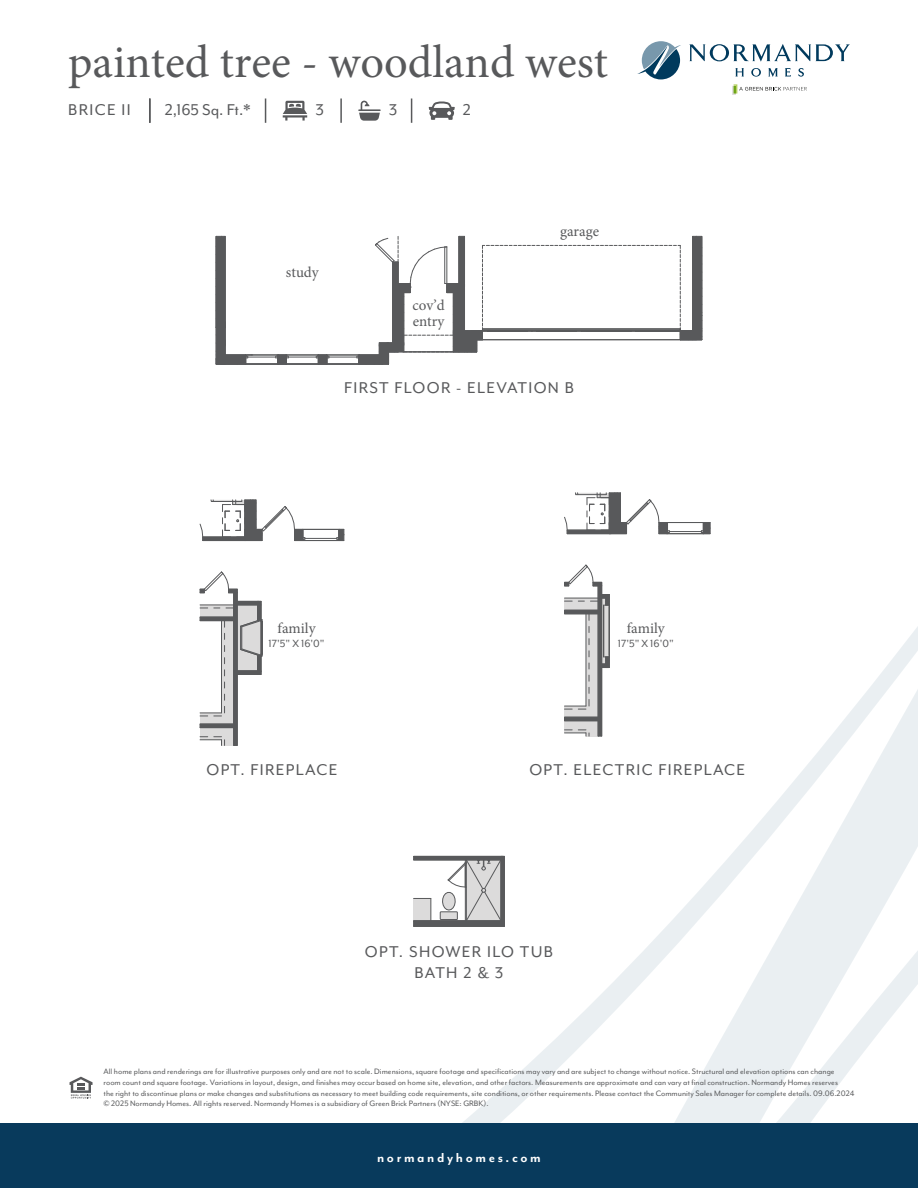
<style>
.page{position:relative;width:918px;height:1188px;background:#fff}
.page>*{position:absolute;margin:0;border:0;box-sizing:border-box;transform-origin:0 0}
.t1{font:46.5px "Minion Pro";color:#58595b}
.t2{font:18px/21.6px "Mr Eaves Mod OT";letter-spacing:.075em;color:#58595b;text-align:center}
.t3{font:15px/16.2px "Minion Pro";color:#58595b}
.t4{font:700 15px "Mr Eaves Mod OT";letter-spacing:.175em;color:#fff}
.t5{font:12px "Mr Eaves Mod OT";color:#58595b}
.t6{font:9px/10.8px "Mr Eaves Mod OT";color:#58595b}
</style>
<div class="page">
<svg style="left:637px;top:41px;width:44px;height:38px"></svg>
<svg style="left:732px;top:84px;width:75px;height:11px"></svg>
<svg style="left:689px;top:44px;width:161px;height:18px"></svg>
<svg style="left:735px;top:68px;width:9px;height:8px"></svg>
<svg style="left:751px;top:68px;width:10px;height:9px"></svg>
<svg style="left:768px;top:68px;width:10px;height:9px"></svg>
<svg style="left:785px;top:68px;width:6px;height:8px"></svg>
<svg style="left:798px;top:68px;width:6px;height:9px"></svg>
<svg style="left:199px;top:564px;width:719px;height:559px"></svg>
<div style="left:0;top:1123px;width:918px;height:65px;background:#083a5c"></div>
<svg style="left:564px;top:706px;width:22px;height:27px"></svg>
<div style="left:586px;top:613px;width:12px;height:123px;background:#dcdbdb"></div>
<svg style="left:602px;top:620px;width:7px;height:37px"></svg>
<div style="left:222px;top:620px;width:14px;height:125px;background:#dcdbdb"></div>
<div style="left:200px;top:713px;width:35px;height:27px;background:#dcdbdb"></div>
<hr style="left:211px;top:500px;width:22px;height:2px;background:#dcdbdb">
<hr style="left:575px;top:493px;width:22px;height:2px;background:#dcdbdb">
<hr style="left:237px;top:674px;width:1px;height:71px;background:#58595b">
<svg style="left:200px;top:524px;width:3px;height:17px"></svg>
<hr style="left:303px;top:540px;width:36px;height:1px;background:#58595b">
<hr style="left:303px;top:529px;width:36px;height:1px;background:#58595b">
<hr style="left:305px;top:538px;width:32px;height:1px;background:#58595b">
<svg style="left:337px;top:530px;width:2px;height:10px"></svg>
<hr style="left:211px;top:501px;width:31px;height:1px;background:#58595b">
<svg style="left:222px;top:499px;width:84px;height:42px"></svg>
<hr style="left:221px;top:621px;width:1px;height:92px;background:#58595b">
<svg style="left:200px;top:706px;width:25px;height:11px"></svg>
<svg style="left:200px;top:736px;width:25px;height:9px"></svg>
<svg style="left:564px;top:517px;width:4px;height:17px"></svg>
<hr style="left:667px;top:533px;width:37px;height:1px;background:#58595b">
<hr style="left:667px;top:522px;width:37px;height:1px;background:#58595b">
<hr style="left:669px;top:531px;width:32px;height:1px;background:#58595b">
<svg style="left:701px;top:523px;width:2px;height:10px"></svg>
<hr style="left:576px;top:494px;width:30px;height:1px;background:#58595b">
<svg style="left:587px;top:492px;width:83px;height:42px"></svg>
<hr style="left:603px;top:605px;width:1px;height:52px;background:#58595b">
<hr style="left:609px;top:605px;width:1px;height:52px;background:#58595b">
<hr style="left:586px;top:614px;width:1px;height:92px;background:#58595b">
<svg style="left:565px;top:699px;width:25px;height:11px"></svg>
<svg style="left:565px;top:730px;width:25px;height:6px"></svg>
<svg style="left:216px;top:236px;width:487px;height:129px"></svg>
<div style="left:216px;top:236px;width:9px;height:128px;background:#58595b"></div>
<div style="left:221px;top:355px;width:25px;height:9px;background:#58595b"></div>
<div style="left:278px;top:355px;width:8px;height:9px;background:#58595b"></div>
<div style="left:318px;top:355px;width:9px;height:9px;background:#58595b"></div>
<div style="left:359px;top:355px;width:30px;height:9px;background:#58595b"></div>
<div style="left:379px;top:343px;width:10px;height:15px;background:#58595b"></div>
<div style="left:387px;top:343px;width:17px;height:9px;background:#58595b"></div>
<div style="left:392px;top:283px;width:12px;height:62px;background:#58595b"></div>
<div style="left:402px;top:283px;width:8px;height:10px;background:#58595b"></div>
<div style="left:392px;top:262px;width:6px;height:25px;background:#58595b"></div>
<div style="left:459px;top:236px;width:6px;height:51px;background:#58595b"></div>
<div style="left:447px;top:283px;width:18px;height:10px;background:#58595b"></div>
<div style="left:453px;top:292px;width:12px;height:43px;background:#58595b"></div>
<div style="left:453px;top:330px;width:24px;height:22px;background:#58595b"></div>
<div style="left:475px;top:330px;width:8px;height:10px;background:#58595b"></div>
<div style="left:680px;top:330px;width:22px;height:10px;background:#58595b"></div>
<div style="left:692px;top:236px;width:10px;height:95px;background:#58595b"></div>
<div style="left:339px;top:529px;width:5px;height:12px;background:#58595b"></div>
<div style="left:294px;top:529px;width:9px;height:12px;background:#58595b"></div>
<div style="left:245px;top:529px;width:17px;height:12px;background:#58595b"></div>
<hr style="left:203px;top:537px;width:43px;height:4px;background:#58595b">
<div style="left:245px;top:500px;width:11px;height:30px;background:#58595b"></div>
<svg style="left:200px;top:571px;width:63px;height:105px"></svg>
<hr style="left:200px;top:617px;width:35px;height:4px;background:#58595b">
<hr style="left:257px;top:601px;width:4px;height:19px;background:#58595b">
<hr style="left:236px;top:601px;width:23px;height:4px;background:#58595b">
<hr style="left:233px;top:592px;width:4px;height:154px;background:#58595b">
<hr style="left:200px;top:724px;width:36px;height:4px;background:#58595b">
<hr style="left:237px;top:671px;width:24px;height:4px;background:#58595b">
<hr style="left:257px;top:656px;width:4px;height:16px;background:#58595b">
<div style="left:703px;top:522px;width:7px;height:12px;background:#58595b"></div>
<div style="left:659px;top:522px;width:8px;height:12px;background:#58595b"></div>
<div style="left:609px;top:493px;width:12px;height:33px;background:#58595b"></div>
<div style="left:609px;top:522px;width:18px;height:12px;background:#58595b"></div>
<hr style="left:567px;top:530px;width:44px;height:4px;background:#58595b">
<svg style="left:564px;top:565px;width:46px;height:55px"></svg>
<hr style="left:598px;top:585px;width:4px;height:151px;background:#58595b">
<hr style="left:564px;top:717px;width:35px;height:4px;background:#58595b">
<svg style="left:601px;top:657px;width:9px;height:11px"></svg>
<hr style="left:564px;top:610px;width:35px;height:4px;background:#58595b">
<hr style="left:414px;top:860px;width:87px;height:1px;background:#58595b">
<svg style="left:414px;top:898px;width:18px;height:23px"></svg>
<svg style="left:440px;top:860px;width:61px;height:61px"></svg>
<div style="left:413px;top:921px;width:92px;height:6px;background:#58595b"></div>
<hr style="left:501px;top:856px;width:4px;height:67px;background:#58595b">
<hr style="left:413px;top:856px;width:90px;height:4px;background:#58595b">
<svg style="left:283px;top:101px;width:24px;height:20px"></svg>
<svg style="left:265px;top:98px;width:1px;height:25px"></svg>
<hr style="left:340px;top:98px;width:2px;height:25px;background:#58595b">
<svg style="left:411px;top:98px;width:1px;height:25px"></svg>
<svg style="left:358px;top:101px;width:23px;height:20px"></svg>
<svg style="left:429px;top:101px;width:26px;height:19px"></svg>
<hr style="left:149px;top:98px;width:2px;height:25px;background:#58595b">
<svg style="left:70px;top:1077px;width:23px;height:22px"></svg>
<h1 class="t1" style="left:68px;top:31px;width:541px">painted tree - woodland west</h1>
<h2 class="t2" style="left:68px;top:99px;width:64px">BRICE II</h2>
<h2 class="t2" style="left:165px;top:99px;width:87px">2,165 Sq. Ft.*</h2>
<h2 class="t2" style="left:315px;top:99px;width:10px">3</h2>
<h2 class="t2" style="left:389px;top:99px;width:10px">3</h2>
<h2 class="t2" style="left:463px;top:99px;width:10px">2</h2>
<h3 class="t3" style="left:286px;top:264px;width:34px">study</h3>
<h3 class="t3" style="left:412px;top:297px;width:34px">cov’d entry</h3>
<h3 class="t3" style="left:560px;top:224px;width:41px">garage</h3>
<h2 class="t2" style="left:344px;top:377px;width:231px">FIRST FLOOR - ELEVATION B</h2>
<h3 class="t3" style="left:278px;top:620px;width:40px">family</h3>
<h3 class="t5" style="left:269px;top:637px;width:57px">17'5" X 16'0"</h3>
<h3 class="t3" style="left:627px;top:620px;width:40px">family</h3>
<h3 class="t5" style="left:618px;top:637px;width:57px">17'5" X 16'0"</h3>
<h2 class="t2" style="left:206px;top:759px;width:132px">OPT. FIREPLACE</h2>
<h2 class="t2" style="left:529px;top:759px;width:217px">OPT. ELECTRIC FIREPLACE</h2>
<h2 class="t2" style="left:365px;top:940px;width:190px">OPT. SHOWER ILO TUB<br>BATH 2 &amp; 3</h2>
<p class="t6" style="left:104px;top:1066px;width:752px">All home plans and renderings are for illustrative purposes only and are not to scale. Dimensions, square footage and specifications may vary and are subject to change without notice. Structural and elevation options can change<br>room count and square footage. Variations in layout, design, and finishes may occur based on home site, elevation, and other factors. Measurements are approximate and can vary at final construction. Normandy Homes reserves<br>the right to discontinue plans or make changes and substitutions as necessary to meet building code requirements, site conditions, or other requirements. Please contact the Community Sales Manager for complete details. 09.06.2024 © 2025 Normandy Homes. All rights reserved. Normandy Homes is a subsidiary of Green Brick Partners (NYSE: GRBK).</p>
<h3 class="t4" style="left:377px;top:1149px;width:165px">normandyhomes.com</h3>
</div>
